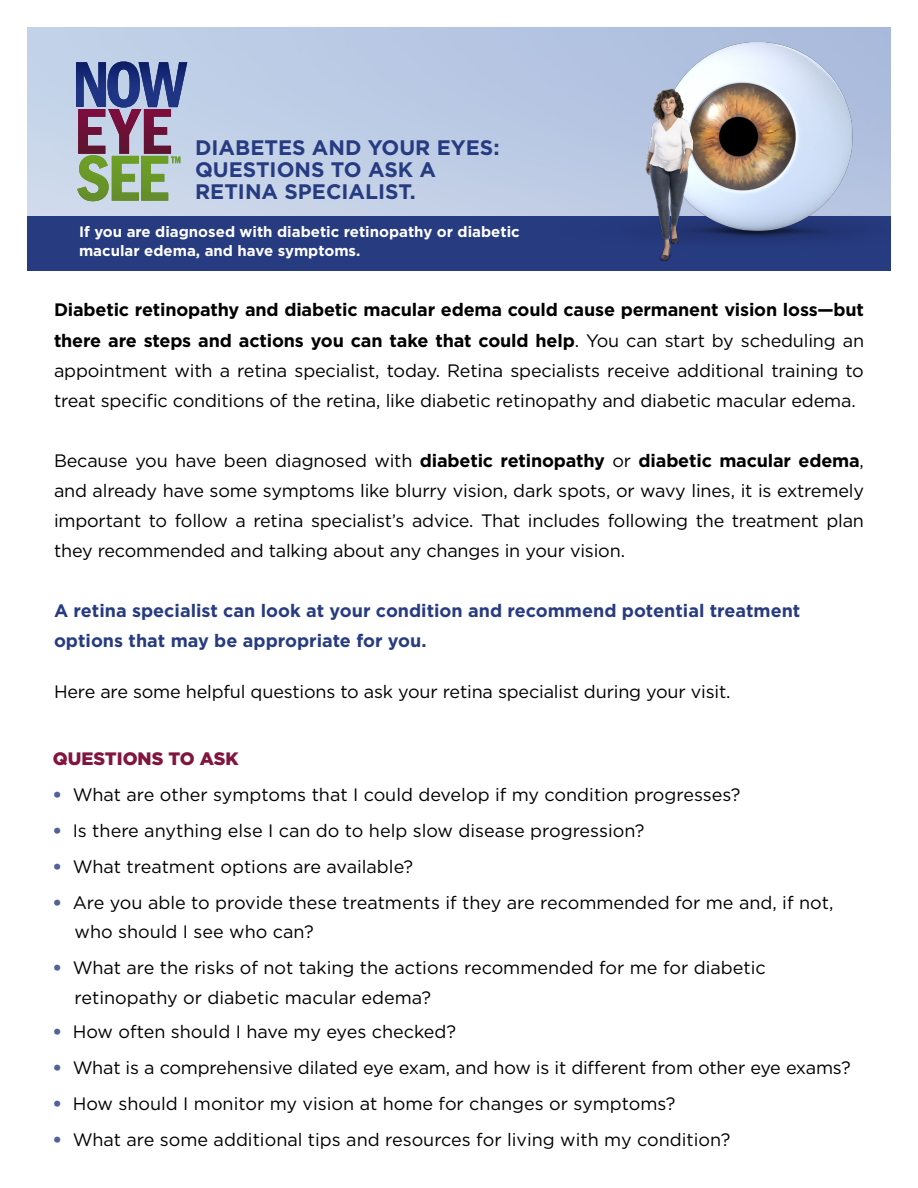
<style>
.page{position:relative;width:918px;height:1188px;background:#fff}
.page>*{position:absolute;margin:0;border:0;box-sizing:border-box;transform-origin:0 0}
.t1{font:700 21px/22.2px "Gotham";color:#273b81}
.t2{font:18px/30px "Gotham";color:#000;text-align:justify}
.t3{font:700 18px/30px "Gotham";color:#273b81}
.t4{font:900 18px "Gotham";color:#82153e}
.t5{font:700 15px/19.2px "Gotham";color:#fff}
.s1{font-weight:700}
.s2{font-weight:900;color:#52629a}
</style>
<div class="page">
<img style="left:27px;top:27px;width:397px;height:189px">
<svg style="left:76px;top:62px;width:111px;height:139px;background:#848996"></svg>
<div style="left:27px;top:216px;width:864px;height:55px;background:#273b81"></div>
<img style="left:424px;top:27px;width:467px;height:214px">
<img style="left:622px;top:83px;width:86px;height:178px">
<p class="t1" style="left:195px;top:136px;width:306px">DIABETES AND YOUR EYES:<br>QUESTIONS TO ASK A<br>RETINA SPECIALIST.</p>
<p class="t5" style="left:79px;top:222px;width:442px">If you are diagnosed with diabetic retinopathy or diabetic macular edema, and have symptoms.</p>
<p class="t2" style="left:54px;top:295px;width:812px"><span class="s1">Diabetic retinopathy and diabetic macular edema could cause permanent vision loss—but there are steps and actions you can take that could help</span>. You can start by scheduling an appointment with a retina specialist, today. Retina specialists receive additional training to treat specific conditions of the retina, like diabetic retinopathy and diabetic macular edema.</p>
<p class="t2" style="left:54px;top:445px;width:812px">Because you have been diagnosed with <span class="s1">diabetic retinopathy</span> or <span class="s1">diabetic macular edema</span>, and already have some symptoms like blurry vision, dark spots, or wavy lines, it is extremely important to follow a retina specialist’s advice. That includes following the treatment plan they recommended and talking about any changes in your vision.</p>
<p class="t3" style="left:54px;top:595px;width:748px">A retina specialist can look at your condition and recommend potential treatment options that may be appropriate for you.</p>
<p class="t2" style="left:54px;top:676px;width:678px">Here are some helpful questions to ask your retina specialist during your visit.</p>
<p class="t4" style="left:53px;top:747px;width:187px">QUESTIONS TO ASK</p>
<p class="t2" style="left:53px;top:780px;width:689px"><span class="s2">•</span> What are other symptoms that I could develop if my condition progresses?</p>
<p class="t2" style="left:53px;top:816px;width:593px"><span class="s2">•</span> Is there anything else I can do to help slow disease progression?</p>
<p class="t2" style="left:53px;top:852px;width:362px"><span class="s2">•</span> What treatment options are available?</p>
<p class="t2" style="left:75px;top:888px;width:760px;line-height:28.5px;text-indent:-22px"><span class="s2">•</span> Are you able to provide these treatments if they are recommended for me and, if not, who should I see who can?</p>
<p class="t2" style="left:75px;top:952px;width:693px;text-indent:-22px"><span class="s2">•</span> What are the risks of not taking the actions recommended for me for diabetic retinopathy or diabetic macular edema?</p>
<p class="t2" style="left:53px;top:1017px;width:405px"><span class="s2">•</span> How often should I have my eyes checked?</p>
<p class="t2" style="left:53px;top:1053px;width:799px"><span class="s2">•</span> What is a comprehensive dilated eye exam, and how is it different from other eye exams?</p>
<p class="t2" style="left:53px;top:1089px;width:624px"><span class="s2">•</span> How should I monitor my vision at home for changes or symptoms?</p>
<p class="t2" style="left:53px;top:1125px;width:679px"><span class="s2">•</span> What are some additional tips and resources for living with my condition?</p>
</div>
